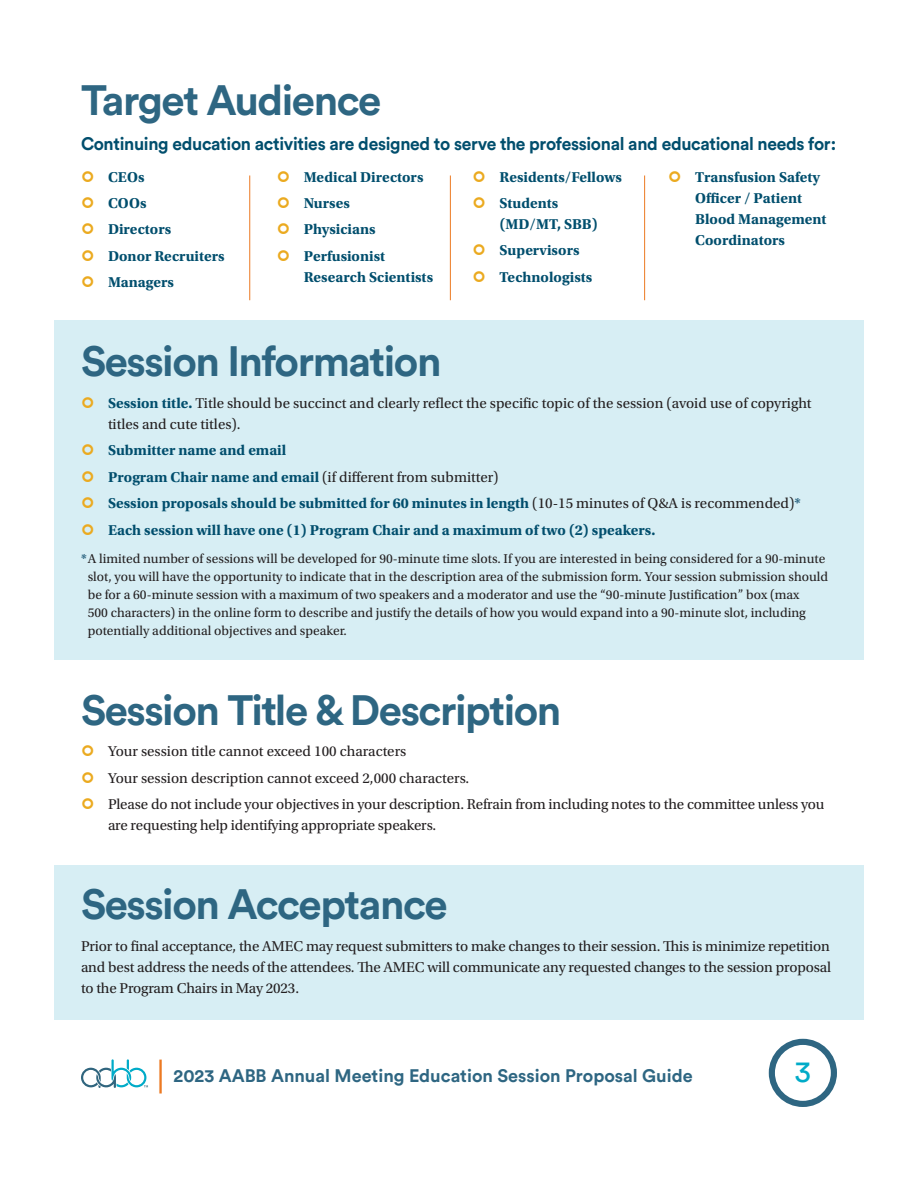
<style>
.page{position:relative;width:918px;height:1188px;background:#fff}
.page>*{position:absolute;margin:0;border:0;box-sizing:border-box;transform-origin:0 0}
.t1{font:700 42px "Circular Std";letter-spacing:-.035em;color:#2e6682}
.t2{font:30px "Circular Std";color:#00abc8}
.t3{font:700 18px "Circular Std";letter-spacing:-.02em;color:#014e6d}
.t4{font:700 18px "Circular Std";color:#2e6682}
.t5{font:15px/21px "Utopia Std";letter-spacing:-.01em;color:#231f20}
.t6{font:700 15px/26.4px "Utopia Std";color:#014e6d}
.t7{font:13.5px/18px "Utopia Std";color:#231f20}
.s1{font-weight:700;color:#014e6d}
.s2{font-weight:400;color:#231f20}
.s3{color:#2e6682}
.s4{font-weight:700;color:#2e6682}
.s5{font-family:"Utopia Std";font-weight:400;font-size:36px;color:#ec7a23}
</style>
<div class="page">
<div style="left:54px;top:321px;width:810px;height:339px;background:#d7eef4"></div>
<div style="left:54px;top:865px;width:810px;height:155px;background:#d7eef4"></div>
<svg style="left:81px;top:1059px;width:67px;height:29px"></svg>
<div style="left:769px;top:1039px;width:68px;height:68px;border:6px solid #2e6682;border-radius:50%"></div>
<hr style="left:249px;top:176px;width:1px;height:124px;background:#ec7a23">
<hr style="left:450px;top:176px;width:1px;height:124px;background:#ec7a23">
<hr style="left:644px;top:176px;width:1px;height:124px;background:#ec7a23">
<h1 class="t1" style="left:81px;top:73px;width:302px">Target Audience</h1>
<p class="t3" style="left:81px;top:132px;width:757px">Continuing education activities are designed to serve the professional and educational needs for:</p>
<p class="t6" style="left:108px;top:164px;width:118px">CEOs<br>COOs<br>Directors<br>Donor Recruiters<br>Managers</p>
<p class="t6" style="left:304px;top:164px;width:121px">Medical Directors<br>Nurses<br>Physicians<br>Perfusionist</p>
<p class="t6" style="left:500px;top:164px;width:124px">Residents/Fellows<br>Students</p>
<p class="t6" style="left:500px;top:211px;width:100px">(MD/MT, SBB)<br>Supervisors<br>Technologists</p>
<p class="t6" style="left:695px;top:166px;width:133px;line-height:21px">Transfusion Safety<br>Officer / Patient<br>Blood Management<br>Coordinators</p>
<p class="t6" style="left:304px;top:264px;width:131px">Research Scientists</p>
<h1 class="t1" style="left:81px;top:334px;width:362px">Session Information</h1>
<p class="t5" style="left:108px;top:393px;width:705px"><span class="s1">Session title.</span> Title should be succinct and clearly reflect the specific topic of the session (avoid use of copyright titles and cute titles).</p>
<p class="t6" style="left:108px;top:438px;width:694px">Submitter name and email<br>Program Chair name and email <span class="s2">(if different from submitter)<br></span>Session proposals should be submitted for 60 minutes in length <span class="s2">(10-15 minutes of Q&amp;A is recommended)</span><span class="s3">* </span>Each session will have one (1) Program Chair and a maximum of two (2) speakers.</p>
<p class="t7" style="left:88px;top:550px;width:742px;text-indent:-7px"><span class="s4">*</span>A limited number of sessions will be developed for 90-minute time slots. If you are interested in being considered for a 90-minute slot, you will have the opportunity to indicate that in the description area of the submission form. Your session submission should be for a 60-minute session with a maximum of two speakers and a moderator and use the “90-minute Justification” box (max<br>500 characters) in the online form to describe and justify the details of how you would expand into a 90-minute slot, including potentially additional objectives and speaker.</p>
<h1 class="t1" style="left:81px;top:683px;width:482px">Session Title &amp; Description</h1>
<p class="t5" style="left:108px;top:739px;width:718px;line-height:26.4px">Your session title cannot exceed 100 characters<br>Your session description cannot exceed 2,000 characters.<br>Please do not include your objectives in your description. Refrain from including notes to the committee unless you</p>
<p class="t5" style="left:108px;top:815px;width:330px">are requesting help identifying appropriate speakers.</p>
<h1 class="t1" style="left:81px;top:877px;width:368px">Session Acceptance</h1>
<p class="t5" style="left:81px;top:936px;width:752px;text-align:justify">Prior to final acceptance, the AMEC may request submitters to make changes to their session. This is minimize repetition and best address the needs of the attendees. The AMEC will communicate any requested changes to the session proposal to the Program Chairs in May 2023.</p>
<p class="t4" style="left:157px;top:1064px;width:537px"><span class="s5">|</span> 2023 AABB Annual Meeting Education Session Proposal Guide</p>
<h2 class="t2" style="left:795px;top:1053px;width:18px">3</h2>
</div>
